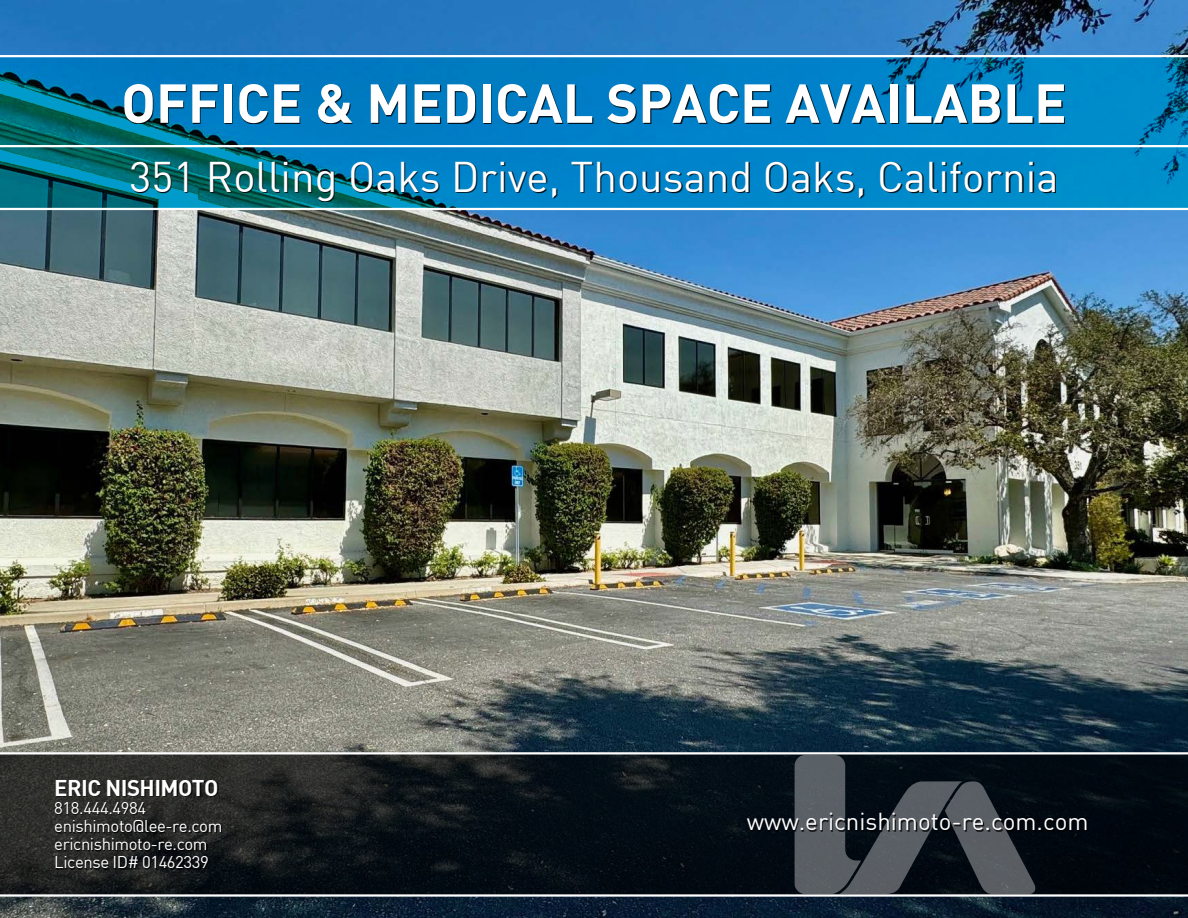
<style>
.page{position:relative;width:1188px;height:918px;background:#fff}
.page>*{position:absolute;margin:0;border:0;box-sizing:border-box;transform-origin:0 0}
.t1{font:700 54px "DI Nbek";color:#fff}
.t2{font:42px "DIN Bek";color:#fff}
.t3{font:24px "DIN Bek";color:#fff}
.t4{font:700 22.35px "DI Nbek";letter-spacing:-.025em;color:#fff}
.t5{font:16.8px/18.1px "DIN Bek";letter-spacing:-.025em;color:#fff}
</style>
<div class="page">
<img style="left:0;top:0;width:1188px;height:918px">
<svg style="left:0;top:754px;width:1188px;height:140px;background:#0f1519"></svg>
<hr style="left:0;top:894px;width:1188px;height:3px;background:#fff">
<svg style="left:0;top:57px;width:1188px;height:151px;background:#027db4"></svg>
<div style="left:125px;top:85px;width:940px;height:39px;background:#000;opacity:.88"></div>
<div style="left:132px;top:162px;width:924px;height:40px;background:#000;opacity:.88"></div>
<hr style="left:0;top:208px;width:1188px;height:2px;background:#fff">
<hr style="left:0;top:145px;width:1188px;height:2px;background:#fff">
<div style="left:56px;top:781px;width:166px;height:89px;background:#000;opacity:.84"></div>
<svg style="left:795px;top:755px;width:242px;height:139px;background:#30363d"></svg>
<div style="left:748px;top:814px;width:340px;height:18px;background:#000;opacity:.84"></div>
<hr style="left:0;top:55px;width:1188px;height:2px;background:#fff">
<hr style="left:0;top:752px;width:1188px;height:2px;background:#fff">
<h1 class="t1" style="left:121px;top:68px;width:947px">OFFICE &amp; MEDICAL SPACE AVAILABLE</h1>
<h2 class="t2" style="left:130px;top:150px;width:930px">351 Rolling Oaks Drive, Thousand Oaks, California</h2>
<h3 class="t4" style="left:54px;top:773px;width:166px">ERIC NISHIMOTO</h3>
<p class="t5" style="left:54px;top:798px;width:170px">818.444.4984 enishimoto@lee-re.com ericnishimoto-re.com<br>License ID# 01462339</p>
<h3 class="t3" style="left:747px;top:807px;width:343px">www.ericnishimoto-re.com.com</h3>
</div>
